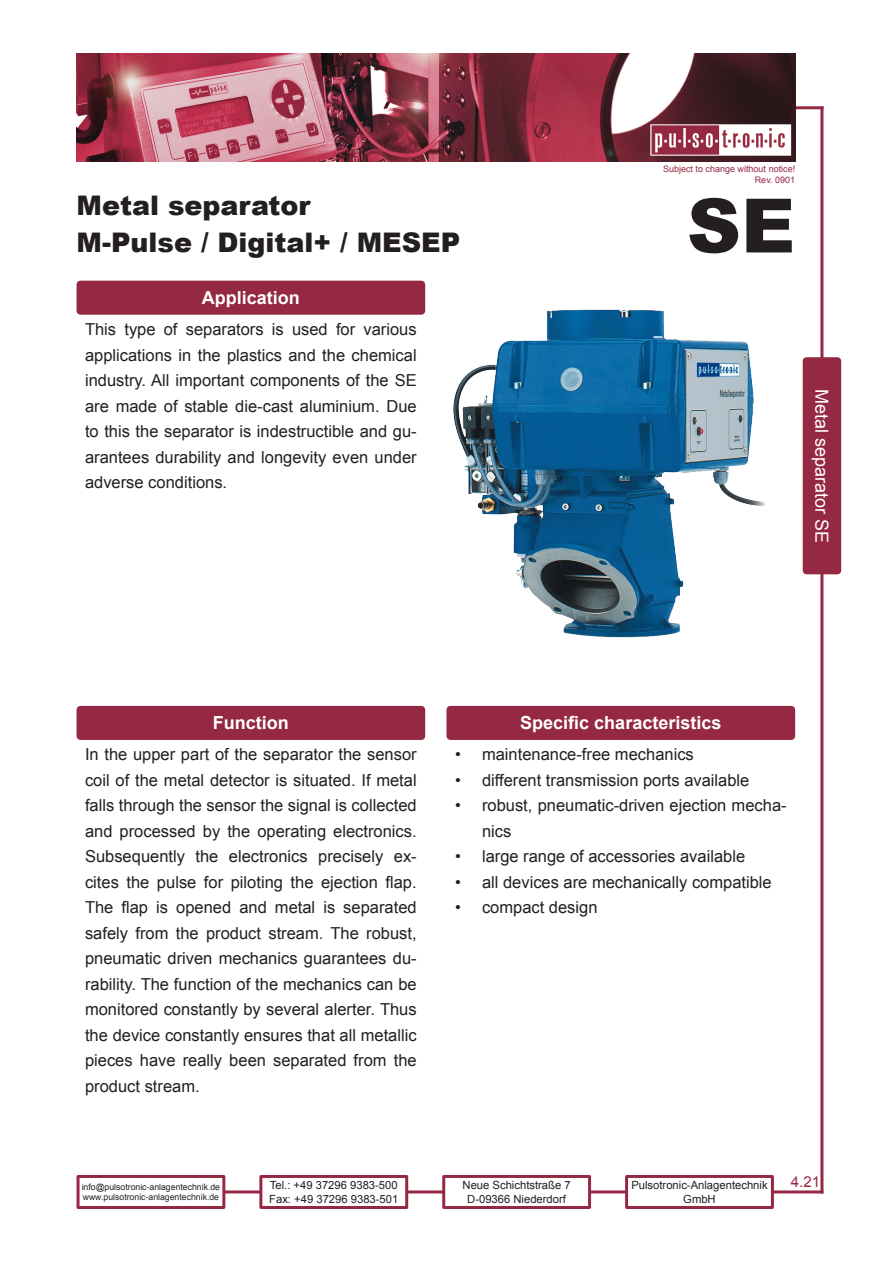
<style>
.page{position:relative;width:893px;height:1263px;background:#fff}
.page>*{position:absolute;margin:0;border:0;box-sizing:border-box;transform-origin:0 0}
.t1{font:900 75px "Arial";color:#231f20}
.t2{font:900 27px "Arial";color:#231f20}
.t3{font:700 18px "Arial";color:#fff}
.t4{font:18px "Arial";color:#fff}
.t5{font:16.5px/25.5px "Arial";color:#231f20;text-align:justify}
.t6{font:15px "Arial";color:#952842}
.t7{font:11.25px/13.5px "Arial";color:#231f20;text-align:center}
.t8{font:9px "Arial";color:#952842}
.t9{font:8.7px "Arial";color:#231f20}
</style>
<div class="page">
<hr style="left:186px;top:1190px;width:636px;height:3px;background:#952842">
<div style="left:444px;top:1176px;width:146px;height:31px;background:#fff"></div>
<div style="left:442px;top:1175px;width:149px;height:34px;border:3px solid #952842"></div>
<div style="left:261px;top:1176px;width:146px;height:31px;background:#fff"></div>
<div style="left:259px;top:1175px;width:149px;height:34px;border:3px solid #952842"></div>
<div style="left:78px;top:1176px;width:146px;height:31px;background:#fff"></div>
<div style="left:77px;top:1175px;width:148px;height:34px;border:3px solid #952842"></div>
<div style="left:627px;top:1176px;width:145px;height:31px;background:#fff"></div>
<div style="left:625px;top:1175px;width:149px;height:34px;border:3px solid #952842"></div>
<hr style="left:820px;top:108px;width:3px;height:1084px;background:#952842">
<hr style="left:767px;top:106px;width:55px;height:3px;background:#952842">
<div style="left:806px;top:361px;width:31px;height:210px;background:#952842"></div>
<div style="left:803px;top:357px;width:38px;height:217px;border:8px solid #952842"></div>
<img style="left:77px;top:54px;width:718px;height:108px">
<div style="left:80px;top:710px;width:341px;height:26px;background:#952842"></div>
<div style="left:77px;top:706px;width:348px;height:34px;border:8px solid #952842"></div>
<div style="left:450px;top:710px;width:341px;height:26px;background:#952842"></div>
<div style="left:446px;top:706px;width:349px;height:34px;border:8px solid #952842"></div>
<div style="left:80px;top:284px;width:341px;height:27px;background:#952842"></div>
<div style="left:77px;top:281px;width:348px;height:34px;border:8px solid #952842"></div>
<img style="left:453px;top:309px;width:312px;height:329px">
<p class="t2" style="left:77px;top:186px;width:235px">Metal separator</p>
<p class="t2" style="left:77px;top:223px;width:385px">M-Pulse / Digital+ / MESEP</p>
<p class="t3" style="left:202px;top:286px;width:100px">Application</p>
<p class="t5" style="left:85px;top:317px;width:333px">This type of separators is used for various applications in the plastics and the chemical industry. All important components of the SE are made of stable die-cast aluminium. Due to this the separator is indestructible and gu&shy;arantees durability and longevity even under adverse conditions.</p>
<p class="t8" style="left:663px;top:163px;width:134px">Subject to change without notice!</p>
<p class="t8" style="left:755px;top:174px;width:42px">Rev. 0901</p>
<p class="t1" style="left:687px;top:171px;width:110px">SE</p>
<p class="t4" style="left:833px;top:389px;width:156px;rotate:90deg">Metal separator SE</p>
<p class="t3" style="left:213px;top:711px;width:77px">Function</p>
<p class="t5" style="left:85px;top:742px;width:333px">In the upper part of the separator the sensor coil of the metal detector is situated. If metal falls through the sensor the signal is collected and processed by the operating electronics.<br>Subsequently the electronics precisely ex&shy;cites the pulse for piloting the ejection flap.<br>The flap is opened and metal is separated safely from the product stream. The robust, pneumatic driven mechanics guarantees du&shy;rability. The function of the mechanics can be monitored constantly by several alerter. Thus the device constantly ensures that all metallic pieces have really been separated from the product stream.</p>
<p class="t5" style="left:455px;top:742px;width:7px">• • •</p>
<p class="t5" style="left:455px;top:844px;width:7px">• • •</p>
<p class="t3" style="left:520px;top:711px;width:203px">Specific characteristics</p>
<p class="t5" style="left:482px;top:742px;width:213px">maintenance-free mechanics</p>
<p class="t5" style="left:482px;top:767px;width:269px">different transmission ports available</p>
<p class="t5" style="left:482px;top:793px;width:306px">robust, pneumatic-driven ejection mecha&shy;nics</p>
<p class="t5" style="left:482px;top:844px;width:265px">large range of accessories available</p>
<p class="t5" style="left:482px;top:869px;width:291px">all devices are mechanically compatible</p>
<p class="t5" style="left:482px;top:895px;width:117px">compact design</p>
<p class="t9" style="left:82px;top:1181px;width:140px">info@pulsotronic-anlagentechnik.de</p>
<p class="t9" style="left:83px;top:1191px;width:138px">www.pulsotronic-anlagentechnik.de</p>
<p class="t7" style="left:270px;top:1179px;width:129px">Tel.: +49 37296 9383-500</p>
<p class="t7" style="left:269px;top:1192px;width:131px">Fax: +49 37296 9383-501</p>
<p class="t7" style="left:463px;top:1179px;width:110px">Neue Schichtstraße 7</p>
<p class="t7" style="left:467px;top:1192px;width:100px">D-09366 Niederdorf</p>
<p class="t7" style="left:631px;top:1179px;width:138px">Pulsotronic-Anlagentechnik<br>GmbH</p>
<p class="t6" style="left:791px;top:1172px;width:31px">4.21</p>
</div>
